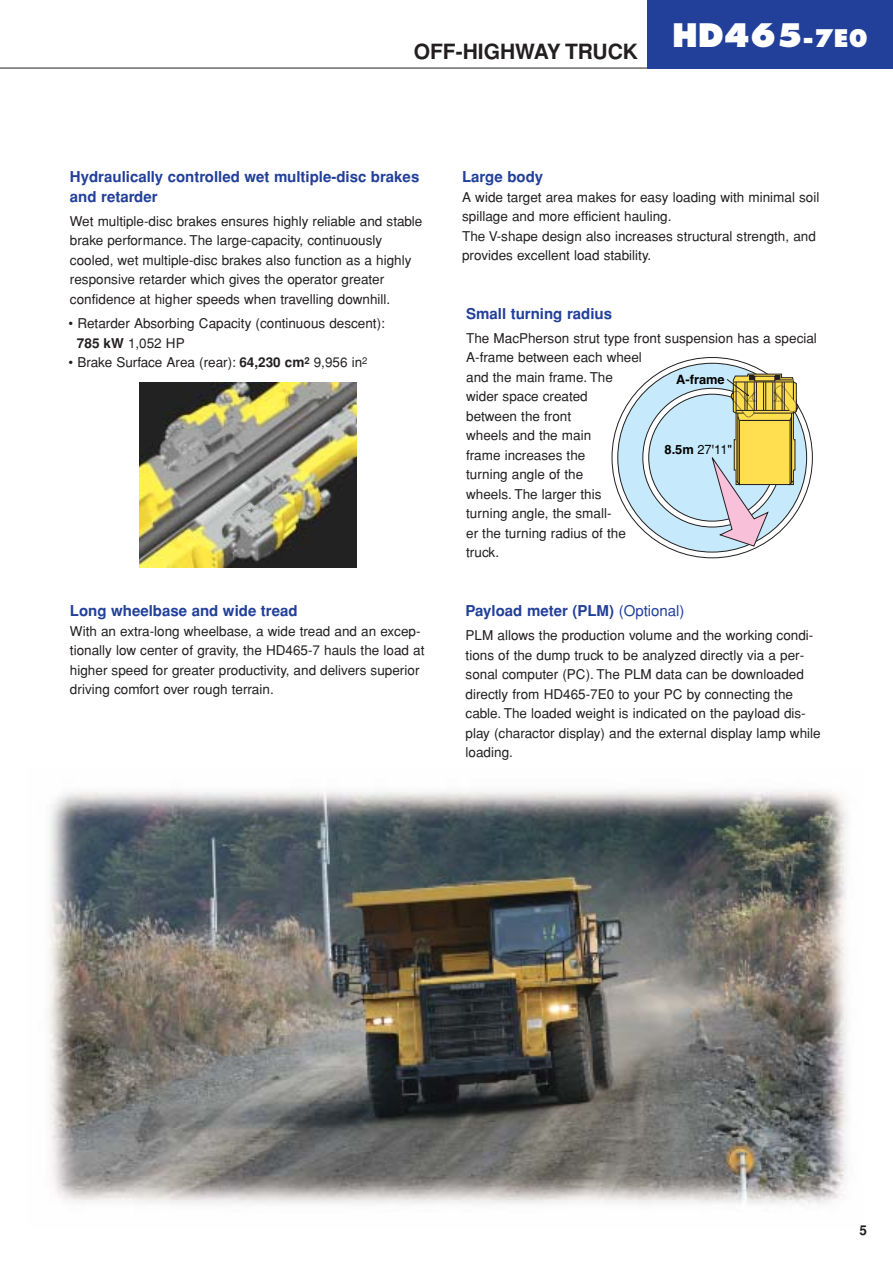
<style>
.page{position:relative;width:893px;height:1262px;background:#fff}
.page>*{position:absolute;margin:0;border:0;box-sizing:border-box;transform-origin:0 0}
.t1{font:800 31.5px "Futura";color:#fff}
.t2{font:700 21px "Helvetica";color:#231f20}
.t3{font:700 15px/19.5px "Helvetica";color:#223f9a}
.t4{font:13.5px/19.5px "Helvetica";color:#231f20}
.t5{font:700 13.5px "Helvetica";color:#231f20}
.t6{font:12.9px "Helvetica";color:#000}
.t7{font:700 12.9px "Helvetica";color:#000}
.s1{font-size:23.7px}
.s2{font-weight:700}
.s3{font-weight:400}
</style>
<div class="page">
<img style="left:49px;top:790px;width:799px;height:415px">
<hr style="left:0;top:68px;width:892px;height:1px;background:#231f20">
<div style="left:647px;top:0;width:245px;height:68px;background:#223f9a"></div>
<img style="left:140px;top:382px;width:216px;height:186px">
<svg style="left:612px;top:357px;width:200px;height:201px"></svg>
<div style="left:617px;top:363px;width:189px;height:189px;background:#c6eafb;border-radius:50%"></div>
<svg style="left:642px;top:388px;width:139px;height:139px"></svg>
<div style="left:648px;top:394px;width:127px;height:127px;background:#c6eafb;border-radius:50%"></div>
<svg style="left:711px;top:373px;width:87px;height:173px"></svg>
<h2 class="t2" style="left:414px;top:44px;width:226px">OFF-HIGHWAY TRUCK</h2>
<h1 class="t1" style="left:672px;top:21px;width:197px">HD465<span class="s1">-7E0</span></h1>
<p class="t3" style="left:70px;top:169px;width:351px">Hydraulically controlled wet multiple-disc brakes and retarder</p>
<p class="t4" style="left:70px;top:213px;width:354px">Wet multiple-disc brakes ensures highly reliable and stable brake performance. The large-capacity, continuously cooled, wet multiple-disc brakes also function as a highly responsive retarder which gives the operator greater confidence at higher speeds when travelling downhill.</p>
<p class="t4" style="left:77px;top:315px;width:309px;text-indent:-9px">• Retarder Absorbing Capacity (continuous descent):<br><span class="s2">785 kW</span> 1,052 HP</p>
<p class="t4" style="left:68px;top:354px;width:300px">• Brake Surface Area (rear): <span class="s2">64,230 cm</span><sup>2</sup> 9,956 in<sup>2</sup></p>
<p class="t3" style="left:70px;top:602px;width:229px">Long wheelbase and wide tread</p>
<p class="t4" style="left:70px;top:622px;width:356px">With an extra-long wheelbase, a wide tread and an excep&shy;tionally low center of gravity, the HD465-7 hauls the load at higher speed for greater productivity, and delivers superior driving comfort over rough terrain.</p>
<p class="t3" style="left:462px;top:169px;width:82px">Large body</p>
<p class="t4" style="left:462px;top:189px;width:359px">A wide target area makes for easy loading with minimal soil spillage and more efficient hauling.<br>The V-shape design also increases structural strength, and provides excellent load stability.</p>
<p class="t3" style="left:466px;top:305px;width:147px">Small turning radius</p>
<p class="t4" style="left:466px;top:329px;width:352px">The MacPherson strut type front suspension has a special<br>A-frame between each wheel<br>and the main frame. The<br>wider space created<br>between the front<br>wheels and the main<br>frame increases the<br>turning angle of the<br>wheels. The larger this<br>turning angle, the small-<br>er the turning radius of the<br>truck.</p>
<p class="t7" style="left:676px;top:374px;width:50px">A-frame</p>
<p class="t6" style="left:664px;top:444px;width:69px"><span class="s2">8.5m</span> 27'11"</p>
<p class="t3" style="left:465px;top:602px;width:220px">Payload meter (PLM) <span class="s3">(Optional)</span></p>
<p class="t4" style="left:465px;top:627px;width:356px">PLM allows the production volume and the working condi&shy;tions of the dump truck to be analyzed directly via a per&shy;sonal computer (PC). The PLM data can be downloaded directly from HD465-7E0 to your PC by connecting the cable. The loaded weight is indicated on the payload dis&shy;play (charactor display) and the external display lamp while loading.</p>
<p class="t5" style="left:859px;top:1225px;width:9px">5</p>
</div>
